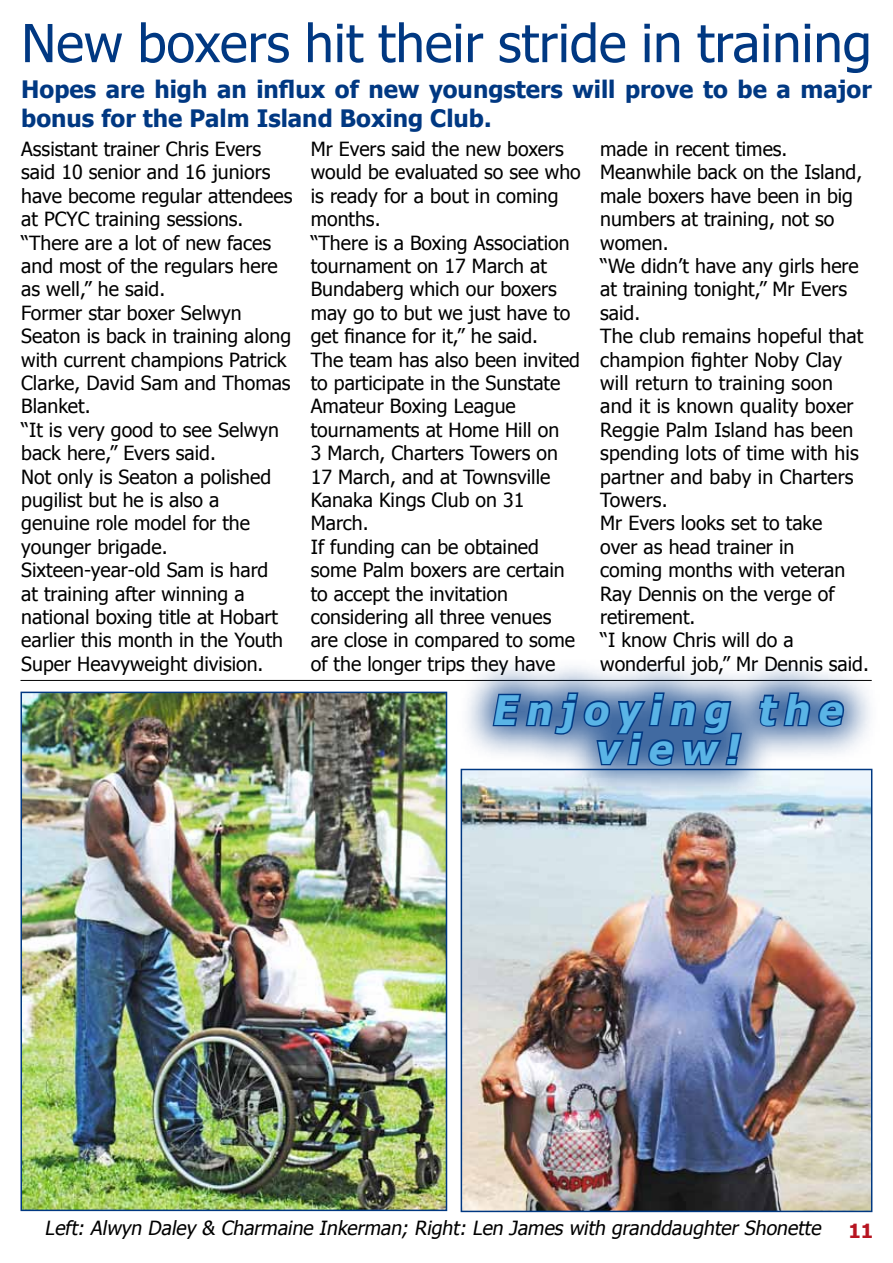
<style>
.page{position:relative;width:893px;height:1263px;background:#fff}
.page>*{position:absolute;margin:0;border:0;box-sizing:border-box;transform-origin:0 0}
.t1{font:52.5px "Tahoma";color:#003882}
.t2{font:italic 700 40.5px/39px "Tahoma";color:#5ab4e6;text-align:center}
.t3{font:700 24px/28.8px "Tahoma";color:#003882}
.t4{font:19.5px/23.4px "Tahoma";color:#000}
.t5{font:italic 19.5px "Tahoma";color:#000}
.t6{font:700 19.5px "Tahoma";color:#b71521}
</style>
<div class="page">
<img style="left:24px;top:695px;width:420px;height:513px">
<div style="left:21px;top:692px;width:426px;height:519px;border:2px solid #003882"></div>
<hr style="left:21px;top:680px;width:851px;height:1px;background:#000">
<img style="left:464px;top:802px;width:405px;height:407px">
<div style="left:461px;top:769px;width:411px;height:443px;border:2px solid #003882"></div>
<div style="left:457px;top:656px;width:423px;height:146px;background:#003882;opacity:.75"></div>
<svg style="left:757px;top:691px;width:89px;height:38px;background:#4d74a7"></svg>
<svg style="left:491px;top:688px;width:253px;height:81px;background:#6284b1"></svg>
<h1 class="t1" style="left:21px;top:8px;width:852px">New boxers hit their stride in training</h1>
<p class="t3" style="left:21px;top:73px;width:852px">Hopes are high an influx of new youngsters will prove to be a major bonus for the Palm Island Boxing Club.</p>
<p class="t4" style="left:21px;top:136px;width:273px">Assistant trainer Chris Evers said 10 senior and 16 juniors have become regular attendees at PCYC training sessions. “There are a lot of new faces and most of the regulars here as well,” he said.<br>Former star boxer Selwyn<br>Seaton is back in training along with current champions Patrick<br>Clarke, David Sam and Thomas<br>Blanket.<br>“It is very good to see Selwyn back here,” Evers said.<br>Not only is Seaton a polished pugilist but he is also a genuine role model for the younger brigade.<br>Sixteen-year-old Sam is hard<br>at training after winning a national boxing title at Hobart earlier this month in the Youth<br>Super Heavyweight division.</p>
<p class="t4" style="left:311px;top:136px;width:272px">Mr Evers said the new boxers would be evaluated so see who is ready for a bout in coming months.<br>“There is a Boxing Association tournament on 17 March at<br>Bundaberg which our boxers may go to but we just have to get finance for it,” he said.<br>The team has also been invited to participate in the Sunstate<br>Amateur Boxing League tournaments at Home Hill on<br>3 March, Charters Towers on<br>17 March, and at Townsville<br>Kanaka Kings Club on 31<br>March.<br>If funding can be obtained some Palm boxers are certain to accept the invitation considering all three venues are close in compared to some of the longer trips they have</p>
<p class="t4" style="left:600px;top:136px;width:270px">made in recent times.<br>Meanwhile back on the Island, male boxers have been in big numbers at training, not so women.<br>“We didn’t have any girls here at training tonight,” Mr Evers said.<br>The club remains hopeful that champion fighter Noby Clay will return to training soon and it is known quality boxer<br>Reggie Palm Island has been spending lots of time with his partner and baby in Charters<br>Towers.<br>Mr Evers looks set to take<br>over as head trainer in<br>coming months with veteran<br>Ray Dennis on the verge of retirement.<br>“I know Chris will do a wonderful job,” Mr Dennis said.</p>
<h2 class="t2" style="left:491px;top:688px;width:360px">Enj oy ing the view!</h2>
<p class="t5" style="left:45px;top:1215px;width:782px">Left: Alwyn Daley &amp; Charmaine Inkerman; Right: Len James with granddaughter Shonette</p>
<p class="t6" style="left:848px;top:1217px;width:26px">11</p>
</div>
